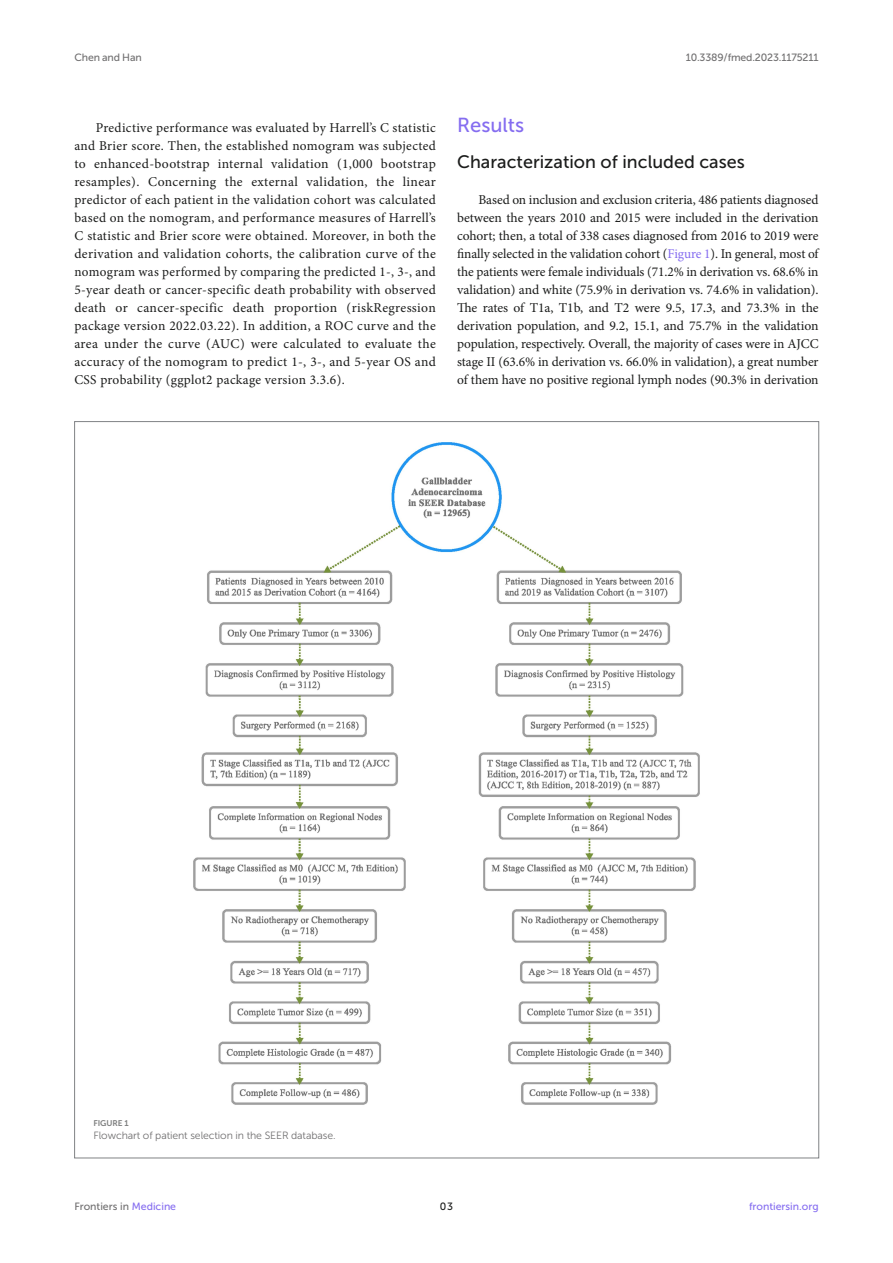
<style>
.page{position:relative;width:893px;height:1263px;background:#fff}
.page>*{position:absolute;margin:0;border:0;box-sizing:border-box;transform-origin:0 0}
.HEAD_1{font:20.25px "Museo Sans 500";color:#856df0}
.HEAD_2_after_HEAD_1{font:18px "Museo Sans 500";color:#1b1c1b}
.TEXT{font:13.5px/18px "Minion Pro";letter-spacing:.025em;color:#1b1c1b;text-align:justify}
.TEXT_FLUSH{font:13.5px/18px "Minion Pro";letter-spacing:-.005em;color:#1b1c1b;text-align:justify}
.t1{font:10.5px "Museo Sans 500";letter-spacing:-.015em;color:#706f70}
.FIG_LEG{font:10.5px "Museo Sans 300";letter-spacing:-.01em;color:#706f70}
.t2{font:10.5px "Museo Sans 500";color:#856df0}
.t3{font:10.5px "Museo Sans 500";color:#1b1c1b}
.FIG_HD{font:8.25px "Museo Sans 700";letter-spacing:-.01em;color:#7e7f7f}
.s1{color:#856df0}
</style>
<div class="page">
<img style="left:193px;top:442px;width:507px;height:663px">
<p class="t1" style="left:74px;top:51px;width:69px">Chen and Han</p>
<p class="t1" style="left:686px;top:51px;width:134px">10.3389/fmed.2023.1175211</p>
<p class="TEXT" style="left:74px;top:119px;width:363px;text-indent:21px">Predictive performance was evaluated by Harrell’s C statistic and Brier score. Then, the established nomogram was subjected to enhanced-bootstrap internal validation (1,000 bootstrap resamples). Concerning the external validation, the linear predictor of each patient in the validation cohort was calculated based on the nomogram, and performance measures of Harrell’s C statistic and Brier score were obtained. Moreover, in both the derivation and validation cohorts, the calibration curve of the nomogram was performed by comparing the predicted 1-, 3-, and 5-year death or cancer-specific death probability with observed death or cancer-specific death proportion (riskRegression package version 2022.03.22). In addition, a ROC curve and the area under the curve (AUC) were calculated to evaluate the accuracy of the nomogram to predict 1-, 3-, and 5-year OS and CSS probability (ggplot2 package version 3.3.6).</p>
<p class="HEAD_1" style="left:457px;top:114px;width:69px">Results</p>
<p class="HEAD_2_after_HEAD_1" style="left:457px;top:152px;width:289px">Characterization of included cases</p>
<p class="TEXT_FLUSH" style="left:457px;top:191px;width:363px;text-indent:21px">Based on inclusion and exclusion criteria, 486 patients diagnosed between the years 2010 and 2015 were included in the derivation cohort; then, a total of 338 cases diagnosed from 2016 to 2019 were finally selected in the validation cohort (<span class="s1">Figure 1</span>). In general, most of the patients were female individuals (71.2% in derivation vs. 68.6% in validation) and white (75.9% in derivation vs. 74.6% in validation).<br>The rates of T1a, T1b, and T2 were 9.5, 17.3, and 73.3% in the derivation population, and 9.2, 15.1, and 75.7% in the validation population, respectively. Overall, the majority of cases were in AJCC stage II (63.6% in derivation vs. 66.0% in validation), a great number of them have no positive regional lymph nodes (90.3% in derivation</p>
<p class="FIG_HD" style="left:94px;top:1118px;width:37px">FIGURE 1</p>
<p class="FIG_LEG" style="left:94px;top:1130px;width:244px">Flowchart of patient selection in the SEER database.</p>
<p class="t1" style="left:74px;top:1200px;width:103px">Frontiers in <span class="s1">Medicine</span></p>
<p class="t3" style="left:440px;top:1200px;width:15px">03</p>
<p class="t2" style="left:749px;top:1200px;width:71px">frontiersin.org</p>
</div>
